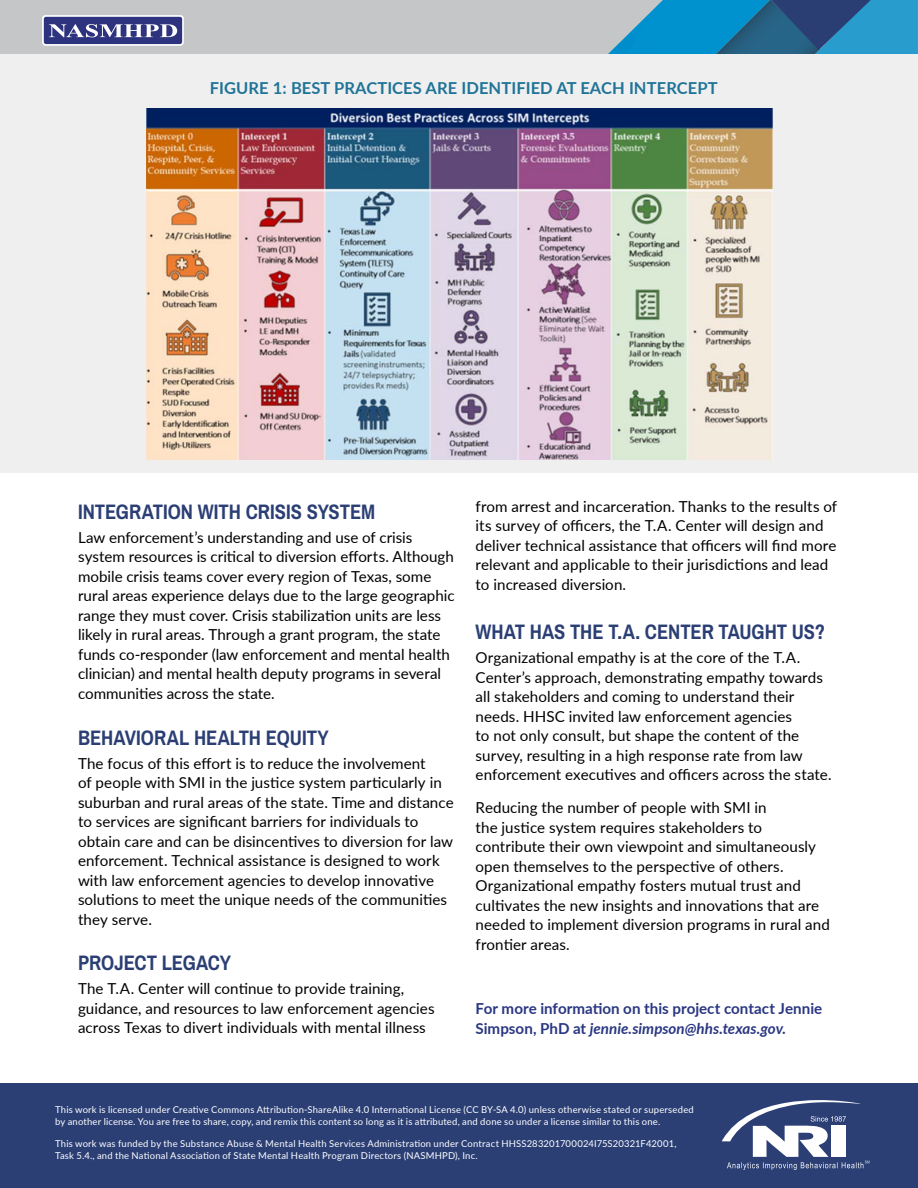
<style>
.page{position:relative;width:918px;height:1188px;background:#fff}
.page>*{position:absolute;margin:0;border:0;box-sizing:border-box;transform-origin:0 0}
.t1{font:700 21px "Archivo Narrow";color:#2b3f75}
.t2{font:700 16.5px "Lato";letter-spacing:.005em;color:#207497}
.t3{font:15.15px/19.5px "Lato";letter-spacing:.005em;color:#000}
.t4{font:700 15.15px/19.5px "Lato";color:#2a3782}
.t5{font:9.45px/12px "Lato";letter-spacing:.02em;color:#fff}
.s1{font-style:italic}
</style>
<div class="page">
<div style="left:0;top:54px;width:918px;height:418px;background:#efeff0"></div>
<div style="left:0;top:0;width:918px;height:54px;background:#c4c6c8"></div>
<svg style="left:608px;top:0;width:310px;height:54px;background:#2883b2"></svg>
<svg style="left:42px;top:15px;width:142px;height:31px;background:#6b6ea4"></svg>
<img style="left:147px;top:108px;width:626px;height:352px">
<div style="left:0;top:1083px;width:918px;height:105px;background:#2b3f75"></div>
<svg style="left:722px;top:1100px;width:147px;height:70px"></svg>
<p class="t2" style="left:210px;top:76px;width:509px">FIGURE 1: BEST PRACTICES ARE IDENTIFIED AT EACH INTERCEPT</p>
<h1 class="t1" style="left:78px;top:499px;width:299px">INTEGRATION WITH CRISIS SYSTEM</h1>
<p class="t3" style="left:78px;top:527px;width:378px">Law enforcement’s understanding and use of crisis system resources is critical to diversion efforts. Although mobile crisis teams cover every region of Texas, some rural areas experience delays due to the large geographic range they must cover. Crisis stabilization units are less likely in rural areas. Through a grant program, the state funds co-responder (law enforcement and mental health clinician) and mental health deputy programs in several communities across the state.</p>
<h1 class="t1" style="left:78px;top:725px;width:252px">BEHAVIORAL HEALTH EQUITY</h1>
<p class="t3" style="left:78px;top:753px;width:377px">The focus of this effort is to reduce the involvement<br>of people with SMI in the justice system particularly in suburban and rural areas of the state. Time and distance to services are significant barriers for individuals to obtain care and can be disincentives to diversion for law enforcement. Technical assistance is designed to work with law enforcement agencies to develop innovative solutions to meet the unique needs of the communities they serve.</p>
<h1 class="t1" style="left:78px;top:950px;width:154px">PROJECT LEGACY</h1>
<p class="t3" style="left:78px;top:978px;width:358px">The T.A. Center will continue to provide training, guidance, and resources to law enforcement agencies across Texas to divert individuals with mental illness</p>
<p class="t3" style="left:476px;top:496px;width:363px">from arrest and incarceration. Thanks to the results of its survey of officers, the T.A. Center will design and deliver technical assistance that officers will find more relevant and applicable to their jurisdictions and lead to increased diversion.</p>
<h1 class="t1" style="left:476px;top:619px;width:351px">WHAT HAS THE T.A. CENTER TAUGHT US?</h1>
<p class="t3" style="left:476px;top:647px;width:357px">Organizational empathy is at the core of the T.A.<br>Center’s approach, demonstrating empathy towards all stakeholders and coming to understand their needs. HHSC invited law enforcement agencies<br>to not only consult, but shape the content of the survey, resulting in a high response rate from law enforcement executives and officers across the state.</p>
<p class="t3" style="left:476px;top:797px;width:356px">Reducing the number of people with SMI in<br>the justice system requires stakeholders to contribute their own viewpoint and simultaneously open themselves to the perspective of others.<br>Organizational empathy fosters mutual trust and cultivates the new insights and innovations that are needed to implement diversion programs in rural and frontier areas.</p>
<p class="t4" style="left:475px;top:998px;width:348px">For more information on this project contact Jennie<br>Simpson, PhD at <span class="s1">jennie.simpson@hhs.texas.gov</span>.</p>
<p class="t5" style="left:55px;top:1103px;width:640px">This work is licensed under Creative Commons Attribution-ShareAlike 4.0 International License (CC BY-SA 4.0) unless otherwise stated or superseded by another license. You are free to share, copy, and remix this content so long as it is attributed, and done so under a license similar to this one.</p>
<p class="t5" style="left:55px;top:1137px;width:623px">This work was funded by the Substance Abuse &amp; Mental Health Services Administration under Contract HHSS283201700024I75S20321F42001,<br>Task 5.4., and the National Association of State Mental Health Program Directors (NASMHPD), Inc.</p>
</div>
